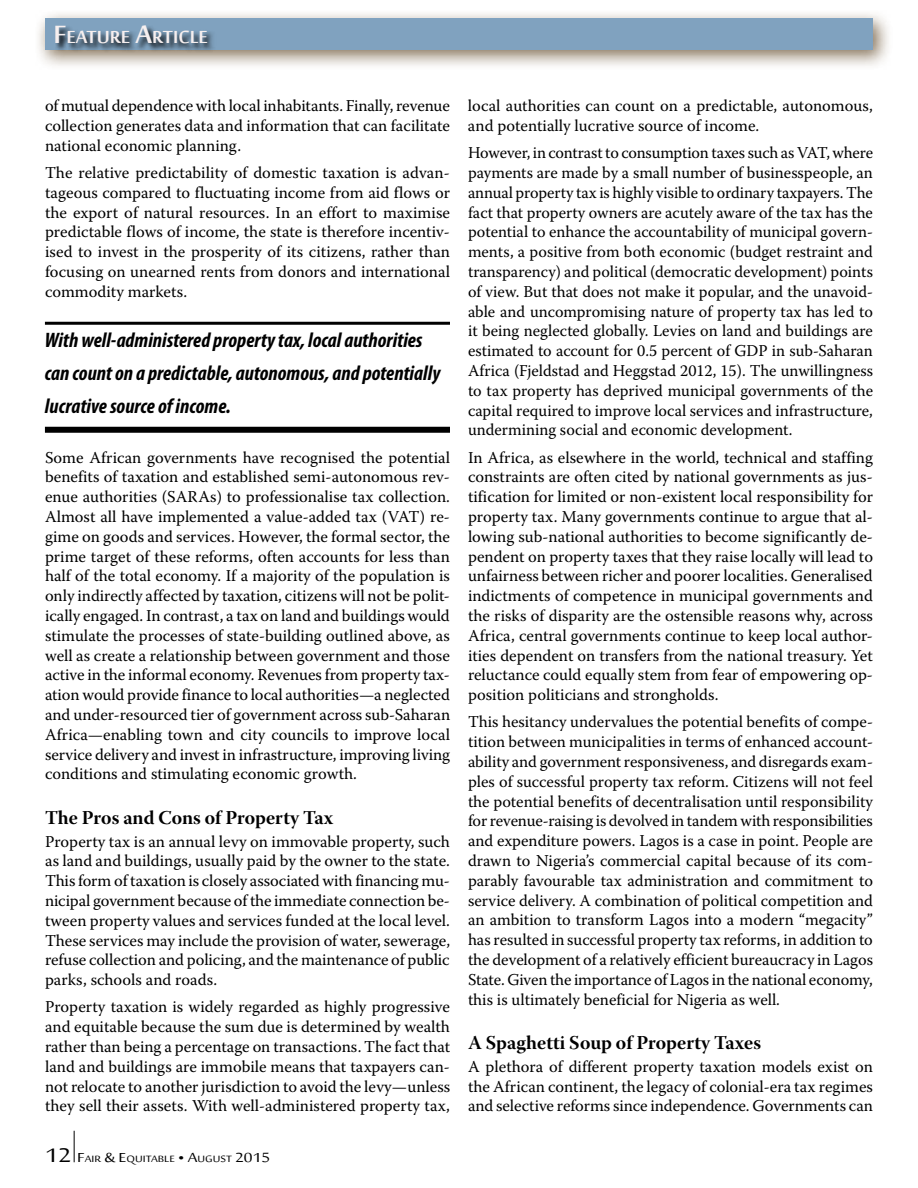
<style>
.page{position:relative;width:918px;height:1188px;background:#fff}
.page>*{position:absolute;margin:0;border:0;box-sizing:border-box;transform-origin:0 0}
.t1{font:700 24.15px "Sakkal Majalla";color:#f6efef}
.t2{font:italic 700 condensed 21px/33px "Myriad Pro";color:#000}
.t3{font:19.5px "Warnock Pro Bold Subh";color:#000}
.t4{font:16.5px/19.8px "Warnock Pro";color:#000;text-align:justify}
.t5{font:12.6px "Sakkal Majalla";color:#000;scale:1.2 1}
.s1{font-size:34.5px}
.s2{font-size:27px}
.s3{font-size:18px}
</style>
<div class="page">
<hr style="left:74px;top:1131px;width:1px;height:31px;background:#000">
<hr style="left:45px;top:322px;width:405px;height:3px;background:#000">
<div style="left:45px;top:427px;width:405px;height:6px;background:#000"></div>
<div style="left:34px;top:9px;width:859px;height:62px;background:#614827;opacity:.75"></div>
<div style="left:45px;top:18px;width:828px;height:32px;background:#80a2bf"></div>
<svg style="left:55px;top:26px;width:162px;height:27px"></svg>
<h1 class="t1" style="left:54px;top:24px;width:156px"><span class="s1">F</span>eature <span class="s1">A</span>rticle</h1>
<p class="t4" style="left:45px;top:96px;width:407px">of mutual dependence with local inhabitants. Finally, revenue collection generates data and information that can facilitate national economic planning.</p>
<p class="t4" style="left:45px;top:162px;width:407px">The relative predictability of domestic taxation is advan&shy;tageous compared to fluctuating income from aid flows or the export of natural resources. In an effort to maximise predictable flows of income, the state is therefore incentiv&shy;ised to invest in the prosperity of its citizens, rather than focusing on unearned rents from donors and international commodity markets.</p>
<p class="t2" style="left:45px;top:324px;width:397px">With well-administered property tax, local authorities can count on a predictable, autonomous, and potentially lucrative source of income.</p>
<p class="t4" style="left:45px;top:447px;width:407px">Some African governments have recognised the potential benefits of taxation and established semi-autonomous rev&shy;enue authorities (SARAs) to professionalise tax collection.<br>Almost all have implemented a value-added tax (VAT) re&shy;gime on goods and services. However, the formal sector, the prime target of these reforms, often accounts for less than half of the total economy. If a majority of the population is only indirectly affected by taxation, citizens will not be polit&shy;ically engaged. In contrast, a tax on land and buildings would stimulate the processes of state-building outlined above, as well as create a relationship between government and those active in the informal economy. Revenues from property tax&shy;ation would provide finance to local authorities—a neglected and under-resourced tier of government across sub-Saharan Africa—enabling town and city councils to improve local service delivery and invest in infrastructure, improving living conditions and stimulating economic growth.</p>
<p class="t3" style="left:45px;top:806px;width:290px">The Pros and Cons of Property Tax</p>
<p class="t4" style="left:45px;top:831px;width:407px">Property tax is an annual levy on immovable property, such as land and buildings, usually paid by the owner to the state.<br>This form of taxation is closely associated with financing mu&shy;nicipal government because of the immediate connection be&shy;tween property values and services funded at the local level.<br>These services may include the provision of water, sewerage, refuse collection and policing, and the maintenance of public parks, schools and roads.</p>
<p class="t4" style="left:45px;top:997px;width:407px">Property taxation is widely regarded as highly progressive and equitable because the sum due is determined by wealth rather than being a percentage on transactions. The fact that land and buildings are immobile means that taxpayers can&shy;not relocate to another jurisdiction to avoid the levy—unless they sell their assets. With well-administered property tax,</p>
<p class="t5" style="left:45px;top:1152px;width:189px"><span class="s2">12</span> <span class="s3">F</span>air <span class="s3">&amp; E</span>quitable <span class="s3">• A</span>ugust <span class="s3">2015</span></p>
<p class="t4" style="left:468px;top:96px;width:407px">local authorities can count on a predictable, autonomous, and potentially lucrative source of income.</p>
<p class="t4" style="left:468px;top:143px;width:407px">However, in contrast to consumption taxes such as VAT, where payments are made by a small number of businesspeople, an annual property tax is highly visible to ordinary taxpayers. The fact that property owners are acutely aware of the tax has the potential to enhance the accountability of municipal govern&shy;ments, a positive from both economic (budget restraint and transparency) and political (democratic development) points of view. But that does not make it popular, and the unavoid&shy;able and uncompromising nature of property tax has led to it being neglected globally. Levies on land and buildings are estimated to account for 0.5 percent of GDP in sub-Saharan Africa (Fjeldstad and Heggstad 2012, 15). The unwillingness to tax property has deprived municipal governments of the capital required to improve local services and infrastructure, undermining social and economic development.</p>
<p class="t4" style="left:468px;top:447px;width:407px">In Africa, as elsewhere in the world, technical and staffing constraints are often cited by national governments as jus&shy;tification for limited or non-existent local responsibility for property tax. Many governments continue to argue that al&shy;lowing sub-national authorities to become significantly de&shy;pendent on property taxes that they raise locally will lead to unfairness between richer and poorer localities. Generalised indictments of competence in municipal governments and the risks of disparity are the ostensible reasons why, across Africa, central governments continue to keep local author&shy;ities dependent on transfers from the national treasury. Yet reluctance could equally stem from fear of empowering op&shy;position politicians and strongholds.</p>
<p class="t4" style="left:468px;top:712px;width:407px">This hesitancy undervalues the potential benefits of compe&shy;tition between municipalities in terms of enhanced account&shy;ability and government responsiveness, and disregards exam&shy;ples of successful property tax reform. Citizens will not feel the potential benefits of decentralisation until responsibility for revenue-raising is devolved in tandem with responsibilities and expenditure powers. Lagos is a case in point. People are drawn to Nigeria’s commercial capital because of its com&shy;parably favourable tax administration and commitment to service delivery. A combination of political competition and an ambition to transform Lagos into a modern “megacity” has resulted in successful property tax reforms, in addition to the development of a relatively efficient bureaucracy in Lagos State. Given the importance of Lagos in the national economy, this is ultimately beneficial for Nigeria as well.</p>
<p class="t3" style="left:468px;top:1031px;width:295px">A Spaghetti Soup of Property Taxes</p>
<p class="t4" style="left:468px;top:1056px;width:407px">A plethora of different property taxation models exist on the African continent, the legacy of colonial-era tax regimes and selective reforms since independence. Governments can</p>
</div>
